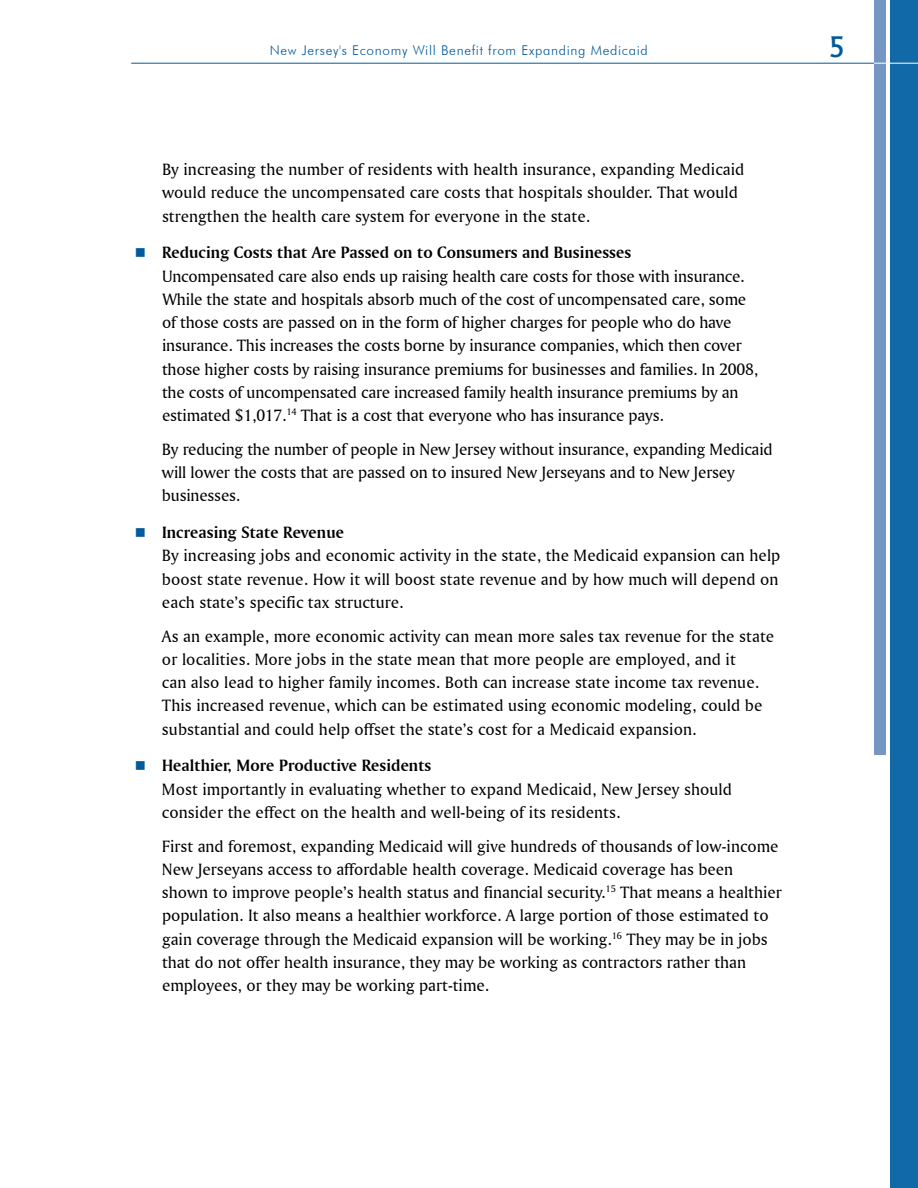
<style>
.page{position:relative;width:918px;height:1188px;background:#fff}
.page>*{position:absolute;margin:0;border:0;box-sizing:border-box;transform-origin:0 0}
.t1{font:500 27px "Albertus";color:#005a9c}
.t2{font:17.25px/23.2px "Amerigo BT Roman A";color:#000}
.t3{font:17.25px "Amerigo BT Bold A";letter-spacing:.005em;color:#000}
.t4{font:300 13.5px "Futura BT";letter-spacing:.05em;color:#005a9c}
</style>
<div class="page">
<div style="left:890px;top:0;width:28px;height:1188px;background:#1169a7"></div>
<div style="left:874px;top:0;width:12px;height:754px;background:#7596c5"></div>
<hr style="left:131px;top:63px;width:743px;height:1px;background:#005a9c">
<hr style="left:874px;top:63px;width:44px;height:1px;background:#fff">
<p class="t4" style="left:270px;top:42px;width:380px">New Jersey's Economy Will Benefit from Expanding Medicaid</p>
<h1 class="t1" style="left:828px;top:30px;width:18px">5</h1>
<p class="t2" style="left:162px;top:157px;width:584px">By increasing the number of residents with health insurance, expanding Medicaid would reduce the uncompensated care costs that hospitals shoulder. That would strengthen the health care system for everyone in the state.</p>
<p class="t3" style="left:162px;top:242px;width:471px">Reducing costs that are passed on to consumers and businesses</p>
<p class="t2" style="left:162px;top:264px;width:598px">Uncompensated care also ends up raising health care costs for those with insurance.<br>While the state and hospitals absorb much of the cost of uncompensated care, some of those costs are passed on in the form of higher charges for people who do have insurance. This increases the costs borne by insurance companies, which then cover those higher costs by raising insurance premiums for businesses and families. In 2008, the costs of uncompensated care increased family health insurance premiums by an estimated $1,017.<sup>14</sup> That is a cost that everyone who has insurance pays.</p>
<p class="t2" style="left:162px;top:437px;width:612px">By reducing the number of people in New Jersey without insurance, expanding Medicaid will lower the costs that are passed on to insured New Jerseyans and to New Jersey businesses.</p>
<p class="t3" style="left:162px;top:522px;width:183px">Increasing state revenue</p>
<p class="t2" style="left:162px;top:544px;width:620px;text-align:justify">By increasing jobs and economic activity in the state, the Medicaid expansion can help boost state revenue. How it will boost state revenue and by how much will depend on each state’s specific tax structure.</p>
<p class="t2" style="left:162px;top:624px;width:614px">As an example, more economic activity can mean more sales tax revenue for the state or localities. More jobs in the state mean that more people are employed, and it<br>can also lead to higher family incomes. Both can increase state income tax revenue.<br>This increased revenue, which can be estimated using economic modeling, could be substantial and could help offset the state’s cost for a Medicaid expansion.</p>
<p class="t3" style="left:162px;top:755px;width:271px">Healthier, more productive residents</p>
<p class="t2" style="left:162px;top:777px;width:572px">Most importantly in evaluating whether to expand Medicaid, New Jersey should consider the effect on the health and well-being of its residents.</p>
<p class="t2" style="left:162px;top:834px;width:621px">First and foremost, expanding Medicaid will give hundreds of thousands of low-income New Jerseyans access to affordable health coverage. Medicaid coverage has been shown to improve people’s health status and financial security.<sup>15</sup> That means a healthier population. It also means a healthier workforce. A large portion of those estimated to gain coverage through the Medicaid expansion will be working.<sup>16</sup> They may be in jobs that do not offer health insurance, they may be working as contractors rather than employees, or they may be working part-time.</p>
</div>
